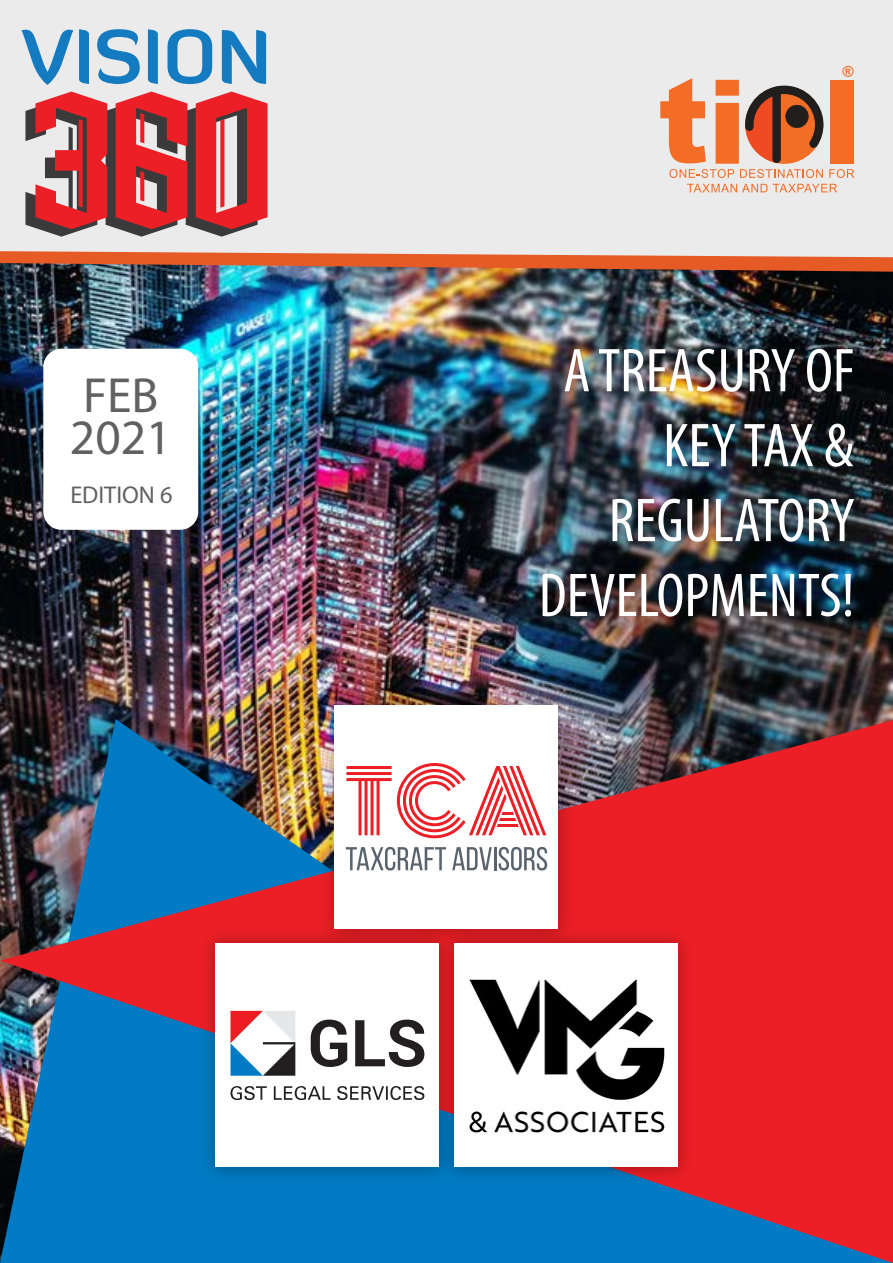
<style>
.page{position:relative;width:893px;height:1263px;background:#ebebec}
.page>*{position:absolute;margin:0;border:0;box-sizing:border-box;transform-origin:0 0}
.t1{font:105.15px "Dark Knight";color:#ec1f26}
.t2{font:700 74.25px "Diavlo";color:#147bc0}
.t3{font:condensed 62.4px/74.8px "Myriad Pro";color:#fff;text-align:right}
.t4{font:49.5px/41.8px "Myriad Pro";color:#606160}
.t5{font:24.3px "Myriad Pro";color:#606160}
</style>
<div class="page">
<img style="left:0;top:272px;width:893px;height:447px">
<svg style="left:0;top:720px;width:893px;height:543px;background:#6e4b6d"></svg>
<img style="left:192px;top:681px;width:508px;height:510px">
<div style="left:216px;top:943px;width:223px;height:224px;background:#fff"></div>
<svg style="left:230px;top:1011px;width:65px;height:65px"></svg>
<svg style="left:311px;top:1019px;width:113px;height:48px"></svg>
<svg style="left:230px;top:1086px;width:194px;height:14px"></svg>
<div style="left:335px;top:705px;width:223px;height:224px;background:#fff"></div>
<svg style="left:346px;top:763px;width:200px;height:75px"></svg>
<svg style="left:346px;top:847px;width:100px;height:23px"></svg>
<svg style="left:452px;top:847px;width:40px;height:23px"></svg>
<hr style="left:494px;top:847px;width:2px;height:23px;background:#58636d">
<svg style="left:499px;top:847px;width:48px;height:23px"></svg>
<div style="left:454px;top:943px;width:224px;height:224px;background:#fff"></div>
<img style="left:469px;top:979px;width:196px;height:154px">
<img style="left:0;top:251px;width:893px;height:21px">
<div style="left:43px;top:349px;width:155px;height:181px;background:#fff;border-radius:18px"></div>
<svg style="left:829px;top:169px;width:25px;height:9px"></svg>
<svg style="left:687px;top:184px;width:150px;height:8px"></svg>
<svg style="left:660px;top:78px;width:163px;height:100px"></svg>
<div style="left:830px;top:80px;width:24px;height:84px;background:#f36d27"></div>
<svg style="left:842px;top:66px;width:11px;height:11px"></svg>
<p class="t2" style="left:21px;top:9px;width:252px">VISION</p>
<h1 class="t1" style="left:31px;top:131px;width:242px">360</h1>
<p class="t4" style="left:70px;top:374px;width:103px">FEB<br>2021</p>
<p class="t5" style="left:70px;top:480px;width:104px">EDITION 6</p>
<p class="t3" style="left:539px;top:332px;width:317px">A TREASURY OF<br>KEY TAX &amp;<br>REGULATORY<br>DEVELOPMENTS!</p>
</div>
